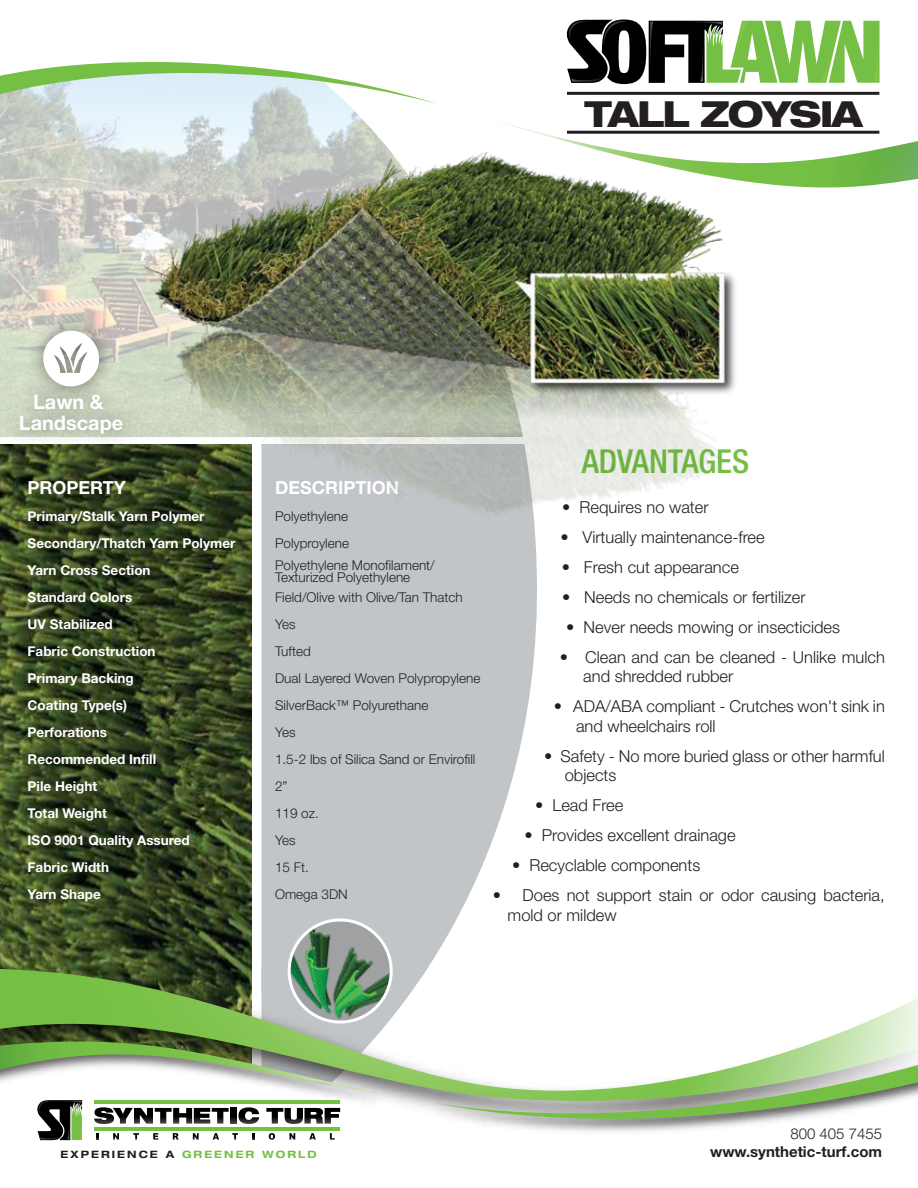
<style>
.page{position:relative;width:918px;height:1188px;background:#fff}
.page>*{position:absolute;margin:0;border:0;box-sizing:border-box;transform-origin:0 0}
.t1{font:800 expanded 36px "Helvetica Neue";letter-spacing:-.05em;color:#231f20}
.t2{font:500 condensed 33px "Helvetica Neue";color:#75c044}
.t3{font:700 19.95px/21px "Helvetica Neue";color:#fff;text-align:center}
.t4{font:700 18px "Helvetica Neue";color:#fff}
.t5{font:300 16.5px/19.5px "Helvetica Neue";color:#231f20}
.t6{font:700 15px "Helvetica Neue";color:#231f20}
.t7{font:300 15px "Helvetica Neue";color:#231f20}
.t8{font:700 13.5px/27px "Helvetica Neue";color:#fff}
.t9{font:300 13.5px/27px "Helvetica Neue";color:#231f20}
.t10{font:700 expanded 10.2px "Helvetica Neue";letter-spacing:.2em;color:#75c044}
.s1{color:#231f20}
</style>
<div class="page">
<svg style="left:291px;top:586px;width:246px;height:380px;background:#cacdcf"></svg>
<img style="left:0;top:202px;width:144px;height:106px">
<svg style="left:1px;top:966px;width:420px;height:141px;background:#94b97a"></svg>
<img style="left:1px;top:1034px;width:393px;height:78px">
<svg style="left:1px;top:1034px;width:380px;height:60px"></svg>
<img style="left:421px;top:966px;width:369px;height:166px">
<svg style="left:434px;top:966px;width:484px;height:153px"></svg>
<svg style="left:94px;top:1104px;width:246px;height:36px"></svg>
<svg style="left:37px;top:1100px;width:46px;height:40px;background:#515d48"></svg>
<hr style="left:94px;top:1128px;width:246px;height:3px;background:#75c044">
<hr style="left:94px;top:1101px;width:246px;height:3px;background:#75c044">
<img style="left:5px;top:457px;width:286px;height:537px">
<img style="left:108px;top:212px;width:618px;height:374px">
<img style="left:144px;top:202px;width:592px;height:193px">
<img style="left:0;top:308px;width:146px;height:149px">
<svg style="left:40px;top:328px;width:62px;height:62px"></svg>
<svg style="left:0;top:32px;width:880px;height:170px"></svg>
<svg style="left:493px;top:120px;width:425px;height:67px"></svg>
<svg style="left:0;top:61px;width:438px;height:84px"></svg>
<svg style="left:567px;top:19px;width:313px;height:65px"></svg>
<hr style="left:567px;top:92px;width:312px;height:3px;background:#231f20">
<hr style="left:567px;top:131px;width:312px;height:3px;background:#231f20">
<img style="left:289px;top:920px;width:102px;height:102px;border-radius:51px">
<div style="left:288px;top:918px;width:105px;height:106px;border:3px solid #fff;border-radius:50%"></div>
<h1 class="t1" style="left:585px;top:91px;width:279px">TALL ZOYSIA</h1>
<p class="t3" style="left:19px;top:391px;width:106px">Lawn &amp;<br>Landscape</p>
<p class="t4" style="left:28px;top:476px;width:100px">PROPERTY</p>
<p class="t8" style="left:28px;top:502px;width:209px">Primary/Stalk Yarn Polymer<br>Secondary/Thatch Yarn Polymer<br>Yarn Cross Section<br>Standard Colors<br>UV Stabilized<br>Fabric Construction<br>Primary Backing<br>Coating Type(s)<br>Perforations<br>Recommended Infill<br>Pile Height<br>Total Weight<br>ISO 9001 Quality Assured<br>Fabric Width<br>Yarn Shape</p>
<p class="t4" style="left:275px;top:476px;width:125px">DESCRIPTION</p>
<p class="t9" style="left:275px;top:502px;width:76px">Polyethylene<br>Polyproylene</p>
<p class="t9" style="left:275px;top:559px;width:161px;line-height:12px">Polyethylene Monofilament/<br>Texturized Polyethylene</p>
<p class="t9" style="left:275px;top:583px;width:207px">Field/Olive with Olive/Tan Thatch<br>Yes<br>Tufted<br>Dual Layered Woven Polypropylene<br>SilverBack™ Polyurethane<br>Yes<br>1.5-2 lbs of Silica Sand or Envirofill<br>2”<br>119 oz.<br>Yes<br>15 Ft.<br>Omega 3DN</p>
<h2 class="t2" style="left:582px;top:442px;width:169px">ADVANTAGES</h2>
<p class="t5" style="left:562px;top:497px;width:148px">• Requires no water</p>
<p class="t5" style="left:561px;top:527px;width:206px">• Virtually maintenance-free</p>
<p class="t5" style="left:562px;top:557px;width:178px">• Fresh cut appearance</p>
<p class="t5" style="left:562px;top:587px;width:245px">• Needs no chemicals or fertilizer</p>
<p class="t5" style="left:566px;top:617px;width:275px">• Never needs mowing or insecticides</p>
<p class="t5" style="left:583px;top:647px;width:303px;text-indent:-24px">• Clean and can be cleaned - Unlike mulch and shredded rubber</p>
<p class="t5" style="left:576px;top:696px;width:310px;text-indent:-22px">• ADA/ABA compliant - Crutches won't sink in and wheelchairs roll</p>
<p class="t5" style="left:565px;top:746px;width:322px;text-indent:-21px">• Safety - No more buried glass or other harmful objects</p>
<p class="t5" style="left:535px;top:795px;width:90px">• Lead Free</p>
<p class="t5" style="left:524px;top:825px;width:213px">• Provides excellent drainage</p>
<p class="t5" style="left:512px;top:855px;width:190px">• Recyclable components</p>
<p class="t5" style="left:508px;top:885px;width:379px;text-indent:-15px">• Does not support stain or odor causing bacteria, mold or mildew</p>
<p class="t10" style="left:61px;top:1148px;width:258px"><span class="s1">EXPERIENCE A</span> GREENER WORLD</p>
<p class="t7" style="left:790px;top:1125px;width:93px">800 405 7455</p>
<p class="t6" style="left:710px;top:1142px;width:173px">www.synthetic-turf.com</p>
</div>
